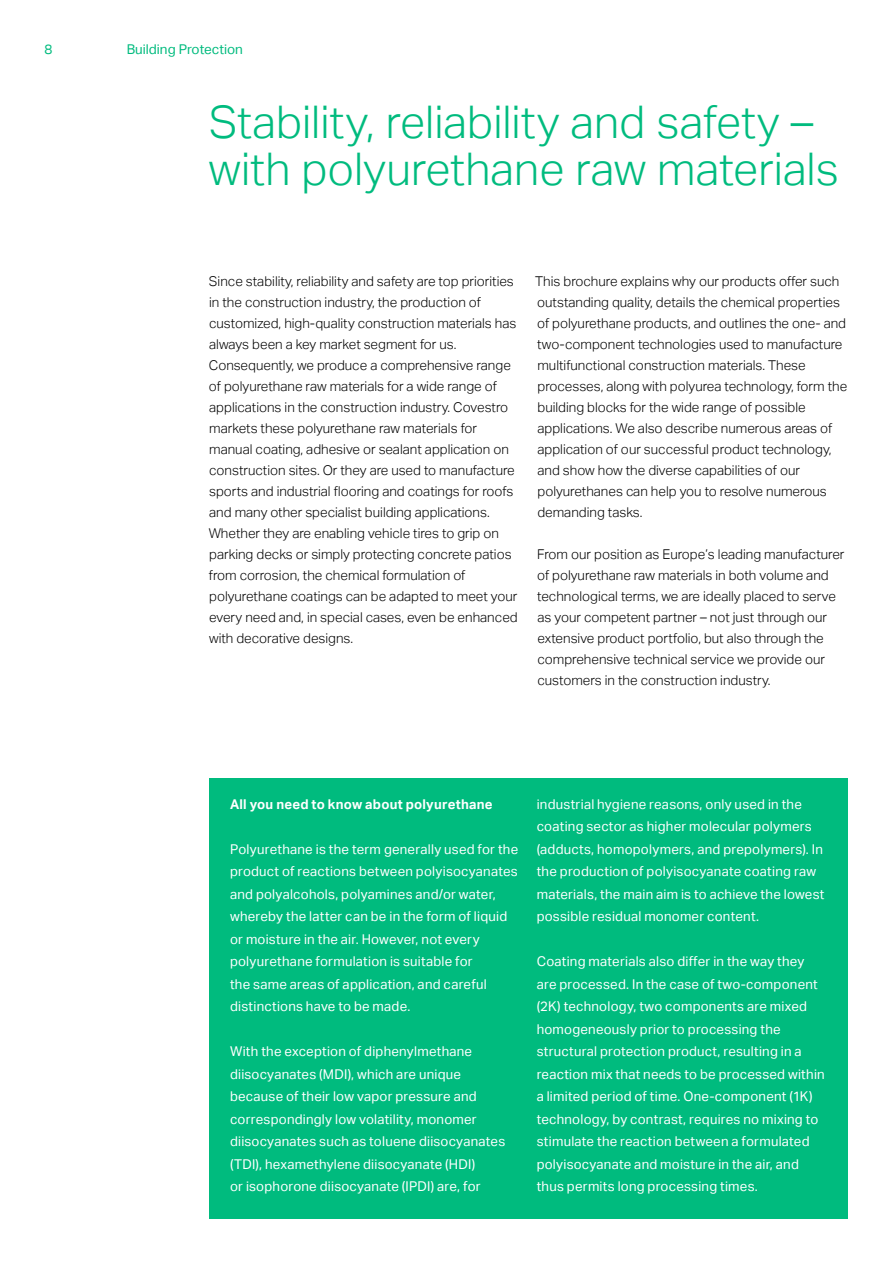
<style>
.page{position:relative;width:893px;height:1263px;background:#fff}
.page>*{position:absolute;margin:0;border:0;box-sizing:border-box;transform-origin:0 0}
.Headline_green{font:300 45px/46.5px "Aktiv Grotesk";color:#00bb7e}
.Copy_9_14_Light{font:300 13.5px/21px "Aktiv Grotesk";color:#000}
.Copy_negativ{font:13.5px/22.5px "Aktiv Grotesk";letter-spacing:.015em;color:#fff}
.Copy_negativ_Subhead{font:700 13.5px "Aktiv Grotesk";letter-spacing:.015em;color:#fff}
.t1{font:13.5px "Aktiv Grotesk";color:#00bb7e}
</style>
<div class="page">
<div style="left:209px;top:778px;width:639px;height:440px;background:#00bb7e"></div>
<p class="t1" style="left:45px;top:42px;width:9px">8</p>
<p class="t1" style="left:127px;top:42px;width:118px">Building Protection</p>
<p class="Headline_green" style="left:209px;top:100px;width:632px">Stability, reliability and safety – with polyurethane raw materials</p>
<p class="Copy_9_14_Light" style="left:209px;top:271px;width:311px">Since stability, reliability and safety are top priorities in the construction industry, the production of customized, high-quality construction materials has always been a key market segment for us.<br>Consequently, we produce a comprehensive range of polyurethane raw materials for a wide range of applications in the construction industry. Covestro markets these polyurethane raw materials for manual coating, adhesive or sealant application on construction sites. Or they are used to manufacture sports and industrial flooring and coatings for roofs and many other specialist building applications.<br>Whether they are enabling vehicle tires to grip on parking decks or simply protecting concrete patios from corrosion, the chemical formulation of polyurethane coatings can be adapted to meet your every need and, in special cases, even be enhanced with decorative designs.</p>
<p class="Copy_9_14_Light" style="left:535px;top:271px;width:313px">This brochure explains why our products offer such outstanding quality, details the chemical properties of polyurethane products, and outlines the one- and two-component technologies used to manufacture multifunctional construction materials. These processes, along with polyurea technology, form the building blocks for the wide range of possible applications. We also describe numerous areas of application of our successful product technology, and show how the diverse capabilities of our polyurethanes can help you to resolve numerous demanding tasks.</p>
<p class="Copy_9_14_Light" style="left:537px;top:544px;width:309px">From our position as Europe’s leading manufacturer of polyurethane raw materials in both volume and technological terms, we are ideally placed to serve as your competent partner – not just through our extensive product portfolio, but also through the comprehensive technical service we provide our customers in the construction industry.</p>
<p class="Copy_negativ_Subhead" style="left:230px;top:796px;width:264px">All you need to know about polyurethane</p>
<p class="Copy_negativ" style="left:230px;top:838px;width:290px">Polyurethane is the term generally used for the product of reactions between polyisocyanates and polyalcohols, polyamines and/or water, whereby the latter can be in the form of liquid or moisture in the air. However, not every polyurethane formulation is suitable for<br>the same areas of application, and careful distinctions have to be made.</p>
<p class="Copy_negativ" style="left:230px;top:1040px;width:277px">With the exception of diphenylmethane diisocyanates (MDI), which are unique because of their low vapor pressure and correspondingly low volatility, monomer diisocyanates such as toluene diisocyanates (TDI), hexamethylene diisocyanate (HDI)<br>or isophorone diisocyanate (IPDI) are, for</p>
<p class="Copy_negativ" style="left:537px;top:793px;width:289px">industrial hygiene reasons, only used in the coating sector as higher molecular polymers (adducts, homopolymers, and prepolymers). In the production of polyisocyanate coating raw materials, the main aim is to achieve the lowest possible residual monomer content.</p>
<p class="Copy_negativ" style="left:537px;top:950px;width:290px">Coating materials also differ in the way they are processed. In the case of two-component (2K) technology, two components are mixed homogeneously prior to processing the structural protection product, resulting in a reaction mix that needs to be processed within a limited period of time. One-component (1K) technology, by contrast, requires no mixing to stimulate the reaction between a formulated polyisocyanate and moisture in the air, and thus permits long processing times.</p>
</div>
